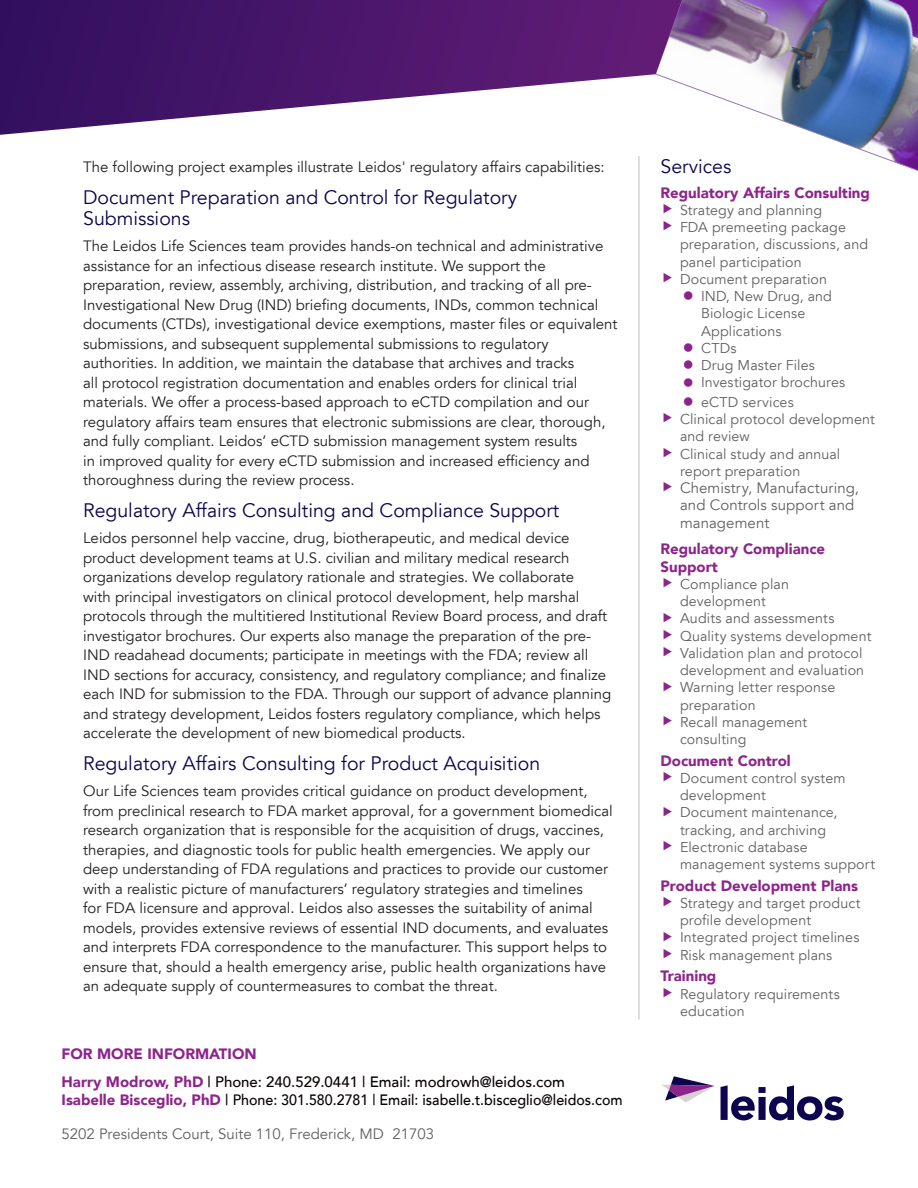
<style>
.page{position:relative;width:918px;height:1188px;background:#fff}
.page>*{position:absolute;margin:0;border:0;box-sizing:border-box;transform-origin:0 0}
.Headline__1st_level{font:19.5px/21px "Avenir LT";color:#0d054e}
.Body_Text{font:15px/19.5px "Avenir LT";color:#231f20}
.Subheading_-_Violet{font:500 15px "Avenir LT";color:#080302}
.Body_Text-2{font:15px/17.2px "Avenir LT";color:#606061}
.Subheading_-_Violet-2{font:900 15px/18px "Avenir LT";color:#8d248b}
.Headline__1st_level-2{font:900 15px "Avenir LT";color:#8d248b}
.t1{font:14.25px/17.2px "Avenir LT";letter-spacing:.01em;color:#606061}
.s1{font-weight:900;color:#8d248b}
</style>
<div class="page">
<svg style="left:721px;top:1085px;width:123px;height:35px"></svg>
<svg style="left:662px;top:1076px;width:52px;height:27px"></svg>
<img style="left:687px;top:0;width:231px;height:171px">
<svg style="left:0;top:0;width:687px;height:135px"></svg>
<hr style="left:638px;top:156px;width:2px;height:864px;background:#d4d3d3">
<p class="Body_Text" style="left:83px;top:158px;width:523px">The following project examples illustrate Leidos' regulatory affairs capabilities:</p>
<p class="Headline__1st_level" style="left:83px;top:187px;width:436px">Document Preparation and Control for Regulatory<br>Submissions</p>
<p class="Body_Text" style="left:83px;top:237px;width:536px">The Leidos Life Sciences team provides hands-on technical and administrative assistance for an infectious disease research institute. We support the preparation, review, assembly, archiving, distribution, and tracking of all pre-Investigational New Drug (IND) briefing documents, INDs, common technical documents (CTDs), investigational device exemptions, master files or equivalent submissions, and subsequent supplemental submissions to regulatory authorities. In addition, we maintain the database that archives and tracks<br>all protocol registration documentation and enables orders for clinical trial materials. We offer a process-based approach to eCTD compilation and our regulatory affairs team ensures that electronic submissions are clear, thorough, and fully compliant. Leidos’ eCTD submission management system results<br>in improved quality for every eCTD submission and increased efficiency and thoroughness during the review process.</p>
<p class="Headline__1st_level" style="left:83px;top:500px;width:478px">Regulatory Affairs Consulting and Compliance Support</p>
<p class="Body_Text" style="left:83px;top:529px;width:530px">Leidos personnel help vaccine, drug, biotherapeutic, and medical device product development teams at U.S. civilian and military medical research organizations develop regulatory rationale and strategies. We collaborate<br>with principal investigators on clinical protocol development, help marshal protocols through the multitiered Institutional Review Board process, and draft investigator brochures. Our experts also manage the preparation of the pre-IND readahead documents; participate in meetings with the FDA; review all IND sections for accuracy, consistency, and regulatory compliance; and finalize each IND for submission to the FDA. Through our support of advance planning and strategy development, Leidos fosters regulatory compliance, which helps accelerate the development of new biomedical products.</p>
<p class="Headline__1st_level" style="left:83px;top:753px;width:459px">Regulatory Affairs Consulting for Product Acquisition</p>
<p class="Body_Text" style="left:83px;top:782px;width:531px">Our Life Sciences team provides critical guidance on product development, from preclinical research to FDA market approval, for a government biomedical research organization that is responsible for the acquisition of drugs, vaccines, therapies, and diagnostic tools for public health emergencies. We apply our deep understanding of FDA regulations and practices to provide our customer with a realistic picture of manufacturers’ regulatory strategies and timelines<br>for FDA licensure and approval. Leidos also assesses the suitability of animal models, provides extensive reviews of essential IND documents, and evaluates and interprets FDA correspondence to the manufacturer. This support helps to ensure that, should a health emergency arise, public health organizations have an adequate supply of countermeasures to combat the threat.</p>
<p class="Subheading_-_Violet-2" style="left:62px;top:1044px;width:197px">FOR MORE INFORMATION</p>
<p class="Subheading_-_Violet" style="left:62px;top:1073px;width:505px"><span class="s1">Harry Modrow, PhD</span> | Phone: 240.529.0441 | Email: modrowh@leidos.com</p>
<p class="Subheading_-_Violet" style="left:62px;top:1091px;width:563px"><span class="s1">Isabelle Bisceglio, PhD</span> | Phone: 301.580.2781 | Email: isabelle.t.bisceglio@leidos.com</p>
<p class="Body_Text-2" style="left:62px;top:1126px;width:374px">5202 Presidents Court, Suite 110, Frederick, MD 21703</p>
<p class="Headline__1st_level" style="left:661px;top:156px;width:72px">Services</p>
<p class="Headline__1st_level-2" style="left:661px;top:183px;width:211px">Regulatory Affairs Consulting</p>
<p class="t1" style="left:680px;top:202px;width:144px">Strategy and planning</p>
<p class="t1" style="left:680px;top:219px;width:190px">FDA premeeting package preparation, discussions, and panel participation</p>
<p class="t1" style="left:680px;top:271px;width:149px">Document preparation</p>
<p class="t1" style="left:701px;top:288px;width:132px">IND, New Drug, and<br>Biologic License<br>Applications</p>
<p class="t1" style="left:701px;top:340px;width:37px">CTDs</p>
<p class="t1" style="left:701px;top:357px;width:115px">Drug Master Files</p>
<p class="t1" style="left:701px;top:374px;width:146px">Investigator brochures</p>
<p class="t1" style="left:701px;top:394px;width:94px">eCTD services</p>
<p class="t1" style="left:680px;top:411px;width:196px">Clinical protocol development and review</p>
<p class="t1" style="left:680px;top:446px;width:162px">Clinical study and annual report preparation</p>
<p class="Body_Text-2" style="left:680px;top:480px;width:180px">Chemistry, Manufacturing, and Controls support and management</p>
<p class="Subheading_-_Violet-2" style="left:661px;top:539px;width:166px">Regulatory Compliance<br>Support</p>
<p class="t1" style="left:680px;top:576px;width:110px">Compliance plan development</p>
<p class="t1" style="left:680px;top:610px;width:156px">Audits and assessments</p>
<p class="t1" style="left:680px;top:628px;width:193px">Quality systems development</p>
<p class="t1" style="left:680px;top:645px;width:186px">Validation plan and protocol development and evaluation</p>
<p class="t1" style="left:680px;top:679px;width:157px">Warning letter response preparation</p>
<p class="t1" style="left:680px;top:714px;width:129px">Recall management consulting</p>
<p class="Subheading_-_Violet-2" style="left:661px;top:751px;width:132px">Document Control</p>
<p class="t1" style="left:680px;top:770px;width:167px">Document control system development</p>
<p class="t1" style="left:680px;top:804px;width:159px">Document maintenance, tracking, and archiving</p>
<p class="t1" style="left:680px;top:839px;width:197px">Electronic database management systems support</p>
<p class="Subheading_-_Violet-2" style="left:661px;top:876px;width:199px">Product Development Plans</p>
<p class="t1" style="left:680px;top:895px;width:182px">Strategy and target product profile development</p>
<p class="t1" style="left:680px;top:929px;width:181px">Integrated project timelines</p>
<p class="t1" style="left:680px;top:947px;width:154px">Risk management plans</p>
<p class="Subheading_-_Violet-2" style="left:661px;top:967px;width:57px">Training</p>
<p class="t1" style="left:680px;top:985px;width:161px">Regulatory requirements education</p>
</div>
